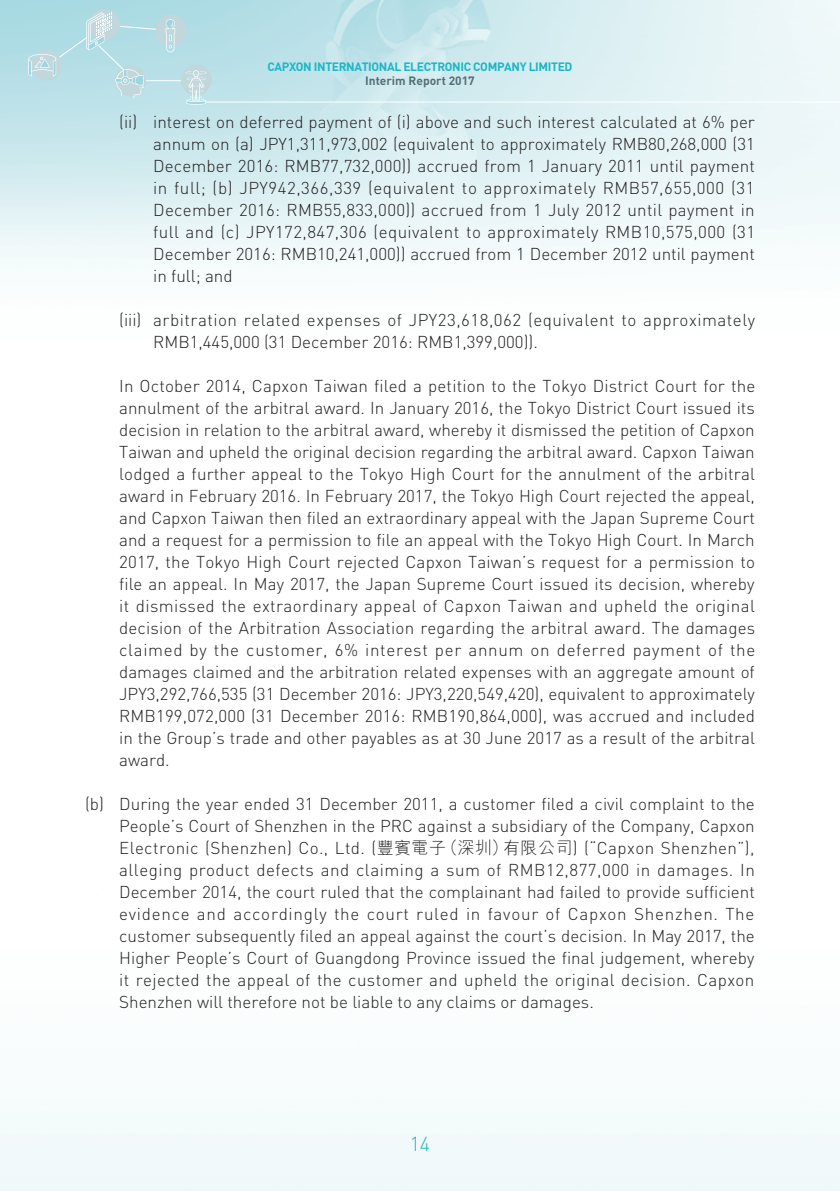
<style>
.page{position:relative;width:840px;height:1191px;background:#fff}
.page>*{position:absolute;margin:0;border:0;box-sizing:border-box;transform-origin:0 0}
.t1{font:300 20px "DIN";color:#1db6c6}
.t2{font:300 17px/22px "DIN";color:#231f20;text-align:justify}
.t3{font:300 17px/22px "DIN";letter-spacing:.03em;color:#231f20}
.t4{font:700 12px "DIN";letter-spacing:-.03em;color:#1db6c6}
.t5{font:700 12px "DIN";color:#537076}
.s1{font-family:"M Hei HK"}
</style>
<div class="page">
<div style="left:89px;top:9px;width:31px;height:31px;background:#c2d7dc;border-radius:50%"></div>
<div style="left:156px;top:15px;width:31px;height:31px;background:#c2d7dc;border-radius:50%"></div>
<svg style="left:165px;top:19px;width:10px;height:33px"></svg>
<div style="left:181px;top:64px;width:30px;height:31px;background:#c2d7dc;border-radius:50%"></div>
<svg style="left:185px;top:70px;width:22px;height:35px"></svg>
<svg style="left:28px;top:12px;width:129px;height:86px;background:#b8dde4"></svg>
<hr style="left:146px;top:80px;width:35px;height:1px;background:#fff">
<hr style="left:205px;top:101px;width:634px;height:1px;background:#fff">
<p class="t4" style="left:267px;top:59px;width:306px">CAPXON INTERNATIONAL ELECTRONIC COMPANY LIMITED</p>
<p class="t5" style="left:365px;top:73px;width:111px">Interim Report 2017</p>
<p class="t2" style="left:153px;top:111px;width:603px;text-indent:-34px">(ii) interest on deferred payment of (i) above and such interest calculated at 6% per annum on (a) JPY1,311,973,002 (equivalent to approximately RMB80,268,000 (31<br>December 2016: RMB77,732,000)) accrued from 1 January 2011 until payment in full; (b) JPY942,366,339 (equivalent to approximately RMB57,655,000 (31<br>December 2016: RMB55,833,000)) accrued from 1 July 2012 until payment in full and (c) JPY172,847,306 (equivalent to approximately RMB10,575,000 (31<br>December 2016: RMB10,241,000)) accrued from 1 December 2012 until payment in full; and</p>
<p class="t3" style="left:153px;top:309px;width:603px;text-indent:-34px">(iii) arbitration related expenses of JPY23,618,062 (equivalent to approximately<br>RMB1,445,000 (31 December 2016: RMB1,399,000)).</p>
<p class="t2" style="left:119px;top:375px;width:637px">In October 2014, Capxon Taiwan filed a petition to the Tokyo District Court for the annulment of the arbitral award. In January 2016, the Tokyo District Court issued its decision in relation to the arbitral award, whereby it dismissed the petition of Capxon Taiwan and upheld the original decision regarding the arbitral award. Capxon Taiwan lodged a further appeal to the Tokyo High Court for the annulment of the arbitral award in February 2016. In February 2017, the Tokyo High Court rejected the appeal, and Capxon Taiwan then filed an extraordinary appeal with the Japan Supreme Court and a request for a permission to file an appeal with the Tokyo High Court. In March 2017, the Tokyo High Court rejected Capxon Taiwan’s request for a permission to file an appeal. In May 2017, the Japan Supreme Court issued its decision, whereby it dismissed the extraordinary appeal of Capxon Taiwan and upheld the original decision of the Arbitration Association regarding the arbitral award. The damages claimed by the customer, 6% interest per annum on deferred payment of the damages claimed and the arbitration related expenses with an aggregate amount of JPY3,292,766,535 (31 December 2016: JPY3,220,549,420), equivalent to approximately RMB199,072,000 (31 December 2016: RMB190,864,000), was accrued and included in the Group’s trade and other payables as at 30 June 2017 as a result of the arbitral award.</p>
<p class="t2" style="left:119px;top:793px;width:636px;text-indent:-34px">(b) During the year ended 31 December 2011, a customer filed a civil complaint to the People’s Court of Shenzhen in the PRC against a subsidiary of the Company, Capxon Electronic (Shenzhen) Co., Ltd. (<span class="s1">豐賓電子（深圳）有限公司</span>) (“Capxon Shenzhen”), alleging product defects and claiming a sum of RMB12,877,000 in damages. In December 2014, the court ruled that the complainant had failed to provide sufficient evidence and accordingly the court ruled in favour of Capxon Shenzhen. The customer subsequently filed an appeal against the court’s decision. In May 2017, the Higher People’s Court of Guangdong Province issued the final judgement, whereby it rejected the appeal of the customer and upheld the original decision. Capxon Shenzhen will therefore not be liable to any claims or damages.</p>
<p class="t1" style="left:409px;top:1131px;width:22px">14</p>
</div>
